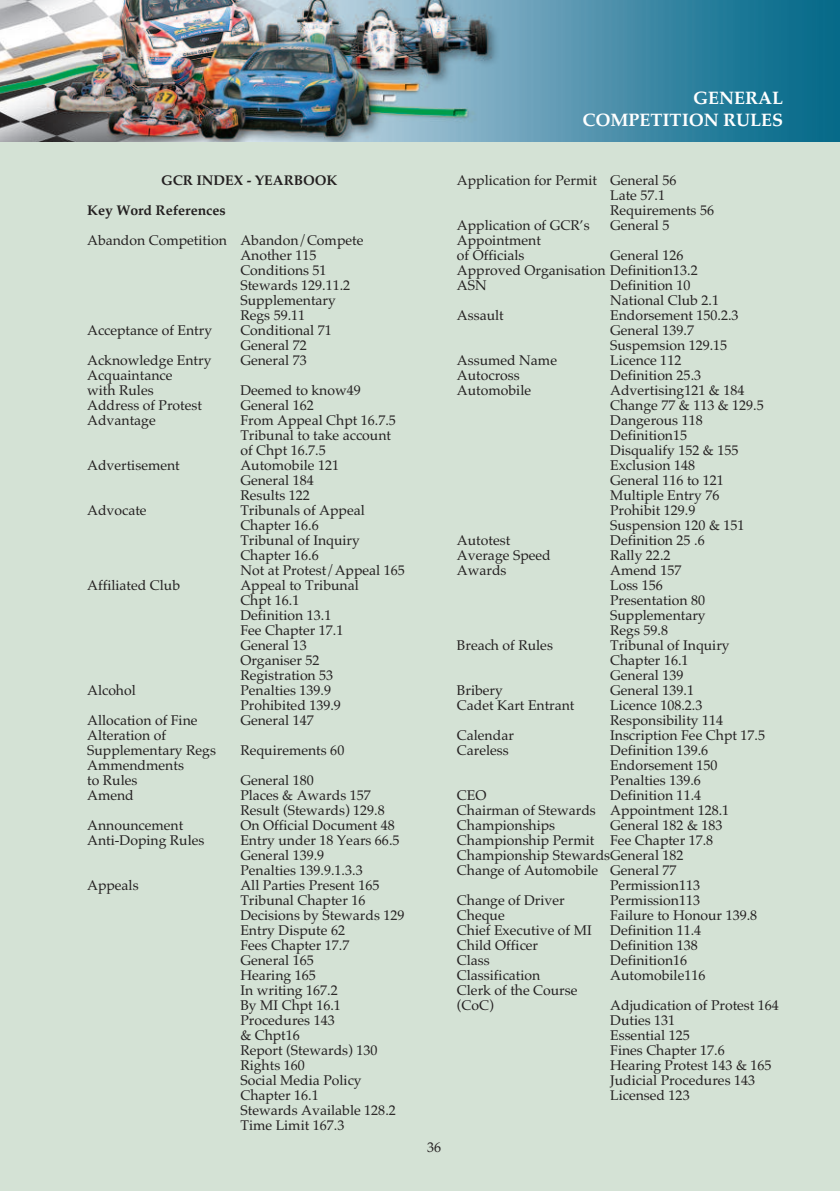
<style>
.page{position:relative;width:840px;height:1191px;background:#fff}
.page>*{position:absolute;margin:0;border:0;box-sizing:border-box;transform-origin:0 0}
.t1{font:700 18px/22px "Palatino";color:#fff;text-align:right}
.t2{font:14px/15px "Palatino";color:#231f20}
.t3{font:700 14px/30px "Palatino";color:#231f20}
</style>
<div class="page">
<div style="left:0;top:0;width:839px;height:1191px;background:#d4e2d5"></div>
<img style="left:0;top:0;width:839px;height:142px">
<p class="t3" style="left:87px;top:165px;width:252px;text-indent:74px">GCR INDEX - YEARBOOK<br>Key Word References</p>
<p class="t2" style="left:87px;top:233px;width:277px">Abandon Competition Abandon/Compete</p>
<p class="t2" style="left:240px;top:248px;width:78px">Another 115</p>
<p class="t2" style="left:240px;top:263px;width:88px">Conditions 51</p>
<p class="t2" style="left:240px;top:278px;width:111px">Stewards 129.11.2</p>
<p class="t2" style="left:240px;top:293px;width:97px">Supplementary</p>
<p class="t2" style="left:240px;top:308px;width:66px">Regs 59.11</p>
<p class="t2" style="left:87px;top:323px;width:126px">Acceptance of Entry</p>
<p class="t2" style="left:240px;top:323px;width:93px">Conditional 71<br>General 72</p>
<p class="t2" style="left:87px;top:353px;width:126px">Acknowledge Entry</p>
<p class="t2" style="left:240px;top:353px;width:68px">General 73</p>
<p class="t2" style="left:87px;top:368px;width:87px">Acquaintance with Rules</p>
<p class="t2" style="left:240px;top:383px;width:122px">Deemed to know49</p>
<p class="t2" style="left:87px;top:398px;width:116px">Address of Protest</p>
<p class="t2" style="left:240px;top:398px;width:75px">General 162</p>
<p class="t2" style="left:87px;top:413px;width:70px">Advantage</p>
<p class="t2" style="left:240px;top:413px;width:157px">From Appeal Chpt 16.7.5<br>Tribunal to take account of Chpt 16.7.5</p>
<p class="t2" style="left:87px;top:458px;width:94px">Advertisement</p>
<p class="t2" style="left:240px;top:458px;width:100px">Automobile 121<br>General 184<br>Results 122</p>
<p class="t2" style="left:87px;top:503px;width:61px">Advocate</p>
<p class="t2" style="left:240px;top:503px;width:166px">Tribunals of Appeal<br>Chapter 16.6<br>Tribunal of Inquiry<br>Chapter 16.6<br>Not at Protest/Appeal 165</p>
<p class="t2" style="left:87px;top:578px;width:94px">Affiliated Club</p>
<p class="t2" style="left:240px;top:578px;width:120px">Appeal to Tribunal<br>Chpt 16.1<br>Definition 13.1<br>Fee Chapter 17.1<br>General 13<br>Organiser 52<br>Registration 53</p>
<p class="t2" style="left:87px;top:683px;width:50px">Alcohol</p>
<p class="t2" style="left:240px;top:683px;width:102px">Penalties 139.9<br>Prohibited 139.9</p>
<p class="t2" style="left:87px;top:713px;width:112px">Allocation of Fine</p>
<p class="t2" style="left:240px;top:713px;width:75px">General 147</p>
<p class="t2" style="left:87px;top:728px;width:130px">Alteration of<br>Supplementary Regs</p>
<p class="t2" style="left:240px;top:743px;width:105px">Requirements 60</p>
<p class="t2" style="left:87px;top:758px;width:98px">Ammendments to Rules</p>
<p class="t2" style="left:240px;top:773px;width:75px">General 180</p>
<p class="t2" style="left:87px;top:788px;width:48px">Amend</p>
<p class="t2" style="left:240px;top:788px;width:146px">Places &amp; Awards 157<br>Result (Stewards) 129.8</p>
<p class="t2" style="left:87px;top:818px;width:98px">Announcement</p>
<p class="t2" style="left:240px;top:818px;width:156px">On Official Document 48</p>
<p class="t2" style="left:87px;top:833px;width:119px">Anti-Doping Rules</p>
<p class="t2" style="left:240px;top:833px;width:160px">Entry under 18 Years 66.5<br>General 139.9<br>Penalties 139.9.1.3.3</p>
<p class="t2" style="left:87px;top:878px;width:53px">Appeals</p>
<p class="t2" style="left:240px;top:878px;width:165px">All Parties Present 165<br>Tribunal Chapter 16<br>Decisions by Stewards 129<br>Entry Dispute 62<br>Fees Chapter 17.7<br>General 165<br>Hearing 165<br>In writing 167.2<br>By MI Chpt 16.1<br>Procedures 143<br>&amp; Chpt16<br>Report (Stewards) 130<br>Rights 160<br>Social Media Policy<br>Chapter 16.1<br>Stewards Available 128.2<br>Time Limit 167.3</p>
<p class="t1" style="left:582px;top:87px;width:202px">GENERAL<br>COMPETITION RULES</p>
<p class="t2" style="left:456px;top:173px;width:221px">Application for Permit General 56</p>
<p class="t2" style="left:609px;top:188px;width:56px">Late 57.1</p>
<p class="t2" style="left:609px;top:203px;width:105px">Requirements 56</p>
<p class="t2" style="left:456px;top:218px;width:134px">Application of GCR’s</p>
<p class="t2" style="left:609px;top:218px;width:61px">General 5</p>
<p class="t2" style="left:456px;top:233px;width:85px">Appointment of Officials</p>
<p class="t2" style="left:456px;top:248px;width:242px;text-indent:153px">General 126<br>Approved Organisation Definition13.2<br>ASN</p>
<p class="t2" style="left:609px;top:278px;width:110px">Definition 10<br>National Club 2.1</p>
<p class="t2" style="left:456px;top:308px;width:48px">Assault</p>
<p class="t2" style="left:609px;top:308px;width:130px">Endorsement 150.2.3<br>General 139.7<br>Suspemsion 129.15</p>
<p class="t2" style="left:456px;top:353px;width:102px">Assumed Name</p>
<p class="t2" style="left:609px;top:353px;width:73px">Licence 112</p>
<p class="t2" style="left:456px;top:368px;width:64px">Autocross</p>
<p class="t2" style="left:609px;top:368px;width:92px">Definition 25.3</p>
<p class="t2" style="left:456px;top:383px;width:76px">Automobile</p>
<p class="t2" style="left:609px;top:383px;width:155px">Advertising121 &amp; 184<br>Change 77 &amp; 113 &amp; 129.5<br>Dangerous 118<br>Definition15<br>Disqualify 152 &amp; 155<br>Exclusion 148<br>General 116 to 121<br>Multiple Entry 76<br>Prohibit 129.9<br>Suspension 120 &amp; 151</p>
<p class="t2" style="left:456px;top:533px;width:55px">Autotest</p>
<p class="t2" style="left:609px;top:533px;width:96px">Definition 25 .6</p>
<p class="t2" style="left:456px;top:548px;width:95px">Average Speed</p>
<p class="t2" style="left:609px;top:548px;width:62px">Rally 22.2</p>
<p class="t2" style="left:456px;top:563px;width:51px">Awards</p>
<p class="t2" style="left:609px;top:563px;width:97px">Amend 157<br>Loss 156<br>Presentation 80<br>Supplementary<br>Regs 59.8</p>
<p class="t2" style="left:456px;top:638px;width:97px">Breach of Rules</p>
<p class="t2" style="left:609px;top:638px;width:121px">Tribunal of Inquiry<br>Chapter 16.1<br>General 139</p>
<p class="t2" style="left:456px;top:683px;width:47px">Bribery</p>
<p class="t2" style="left:609px;top:683px;width:85px">General 139.1</p>
<p class="t2" style="left:456px;top:698px;width:119px">Cadet Kart Entrant</p>
<p class="t2" style="left:609px;top:698px;width:114px">Licence 108.2.3<br>Responsibility 114</p>
<p class="t2" style="left:456px;top:728px;width:58px">Calendar</p>
<p class="t2" style="left:609px;top:728px;width:156px">Inscription Fee Chpt 17.5</p>
<p class="t2" style="left:456px;top:743px;width:53px">Careless</p>
<p class="t2" style="left:609px;top:743px;width:109px">Definition 139.6<br>Endorsement 150<br>Penalties 139.6</p>
<p class="t2" style="left:456px;top:788px;width:31px">CEO</p>
<p class="t2" style="left:456px;top:788px;width:273px;text-indent:153px">Definition 11.4<br>Chairman of Stewards Appointment 128.1<br>Championships</p>
<p class="t2" style="left:609px;top:818px;width:114px">General 182 &amp; 183</p>
<p class="t2" style="left:456px;top:833px;width:258px">Championship Permit Fee Chapter 17.8</p>
<p class="t2" style="left:456px;top:848px;width:228px">Championship StewardsGeneral 182</p>
<p class="t2" style="left:456px;top:863px;width:221px">Change of Automobile General 77</p>
<p class="t2" style="left:610px;top:878px;width:91px">Permission113</p>
<p class="t2" style="left:456px;top:893px;width:109px">Change of Driver</p>
<p class="t2" style="left:610px;top:893px;width:91px">Permission113</p>
<p class="t2" style="left:456px;top:908px;width:49px">Cheque</p>
<p class="t2" style="left:610px;top:908px;width:148px">Failure to Honour 139.8</p>
<p class="t2" style="left:456px;top:923px;width:136px">Chief Executive of MI</p>
<p class="t2" style="left:610px;top:923px;width:92px">Definition 11.4</p>
<p class="t2" style="left:456px;top:938px;width:83px">Child Officer</p>
<p class="t2" style="left:610px;top:938px;width:89px">Definition 138</p>
<p class="t2" style="left:456px;top:953px;width:34px">Class</p>
<p class="t2" style="left:610px;top:953px;width:78px">Definition16</p>
<p class="t2" style="left:456px;top:968px;width:85px">Classification</p>
<p class="t2" style="left:610px;top:968px;width:97px">Automobile116</p>
<p class="t2" style="left:456px;top:983px;width:122px">Clerk of the Course (CoC)</p>
<p class="t2" style="left:610px;top:998px;width:170px">Adjudication of Protest 164<br>Duties 131<br>Essential 125<br>Fines Chapter 17.6<br>Hearing Protest 143 &amp; 165<br>Judicial Procedures 143<br>Licensed 123</p>
<p class="t2" style="left:427px;top:1139px;width:15px">36</p>
</div>
